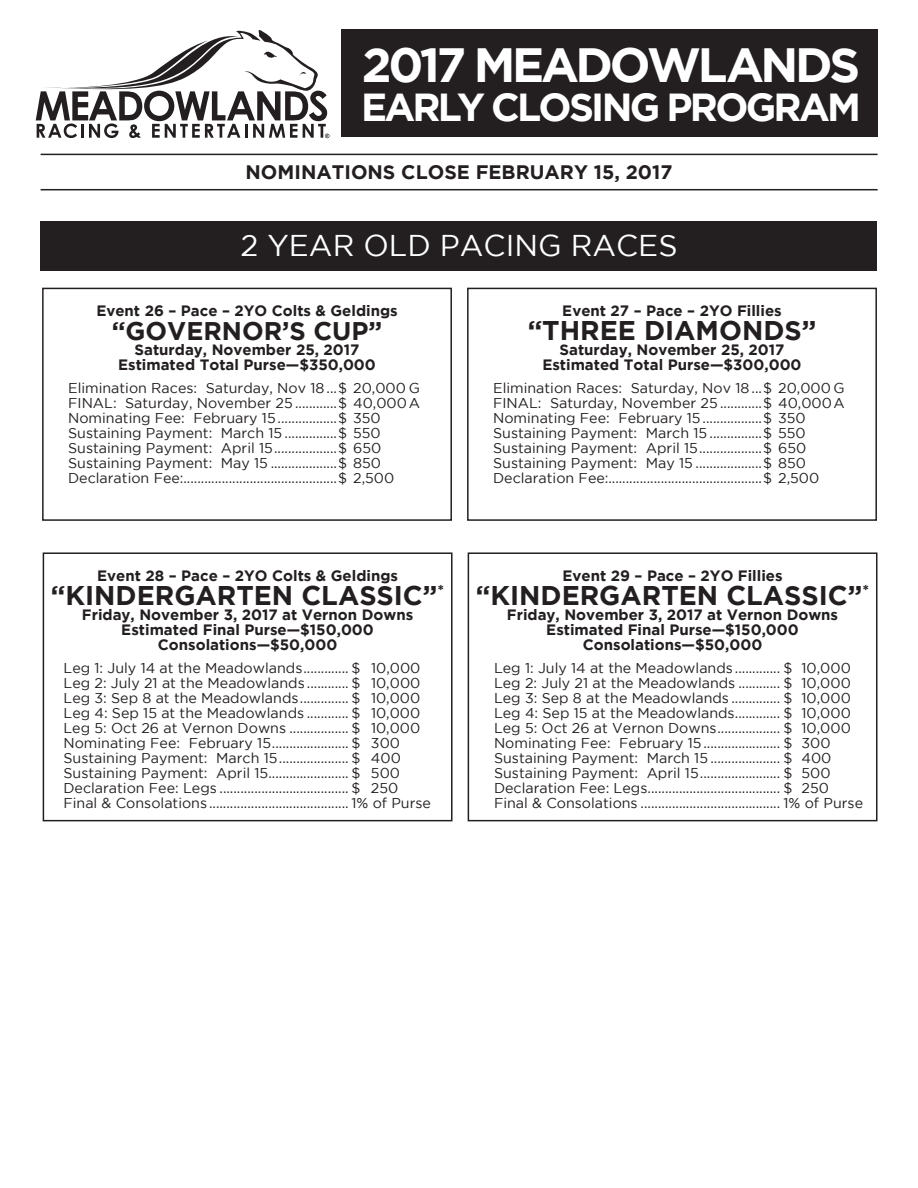
<style>
.page{position:relative;width:918px;height:1188px;background:#fff}
.page>*{position:absolute;margin:0;border:0;box-sizing:border-box;transform-origin:0 0}
.t1{font:700 48px "Gotham";letter-spacing:-.07em;color:#fff}
.t2{font:700 39px "Gotham";letter-spacing:-.07em;color:#fff}
.t3{font:30px "Gotham";color:#fff}
.t4{font:700 27px "Gotham";color:#231f20}
.t5{font:700 25.5px "Gotham";color:#231f20}
.t6{font:700 19.5px "Gotham";color:#231f20}
.t7{font:700 15px/15px "Gotham";color:#231f20;text-align:center}
.t8{font:14.25px/15px "Gotham";color:#231f20}
</style>
<div class="page">
<div style="left:40px;top:221px;width:838px;height:50px;background:#231f20"></div>
<div style="left:341px;top:29px;width:537px;height:108px;background:#231f20"></div>
<hr style="left:41px;top:189px;width:837px;height:1px;background:#231f20">
<hr style="left:41px;top:154px;width:837px;height:1px;background:#231f20">
<svg style="left:36px;top:30px;width:293px;height:108px"></svg>
<div style="left:42px;top:288px;width:410px;height:233px;border:2px solid #231f20"></div>
<div style="left:467px;top:288px;width:410px;height:233px;border:2px solid #231f20"></div>
<div style="left:43px;top:552px;width:410px;height:269px;border:2px solid #231f20"></div>
<div style="left:468px;top:552px;width:410px;height:269px;border:2px solid #231f20"></div>
<h1 class="t1" style="left:362px;top:37px;width:500px">2017 MEADOWLANDS</h1>
<h2 class="t2" style="left:361px;top:85px;width:502px">EARLY CLOSING PROGRAM</h2>
<h3 class="t6" style="left:246px;top:161px;width:428px">NOMINATIONS CLOSE FEBRUARY 15, 2017</h3>
<h3 class="t3" style="left:240px;top:229px;width:439px">2 YEAR OLD PACING RACES</h3>
<p class="t7" style="left:96px;top:303px;width:303px">Event 26 – Pace – 2YO Colts &amp; Geldings</p>
<h3 class="t5" style="left:112px;top:317px;width:272px">“GOVERNOR’S CUP”</h3>
<p class="t7" style="left:118px;top:342px;width:259px">Saturday, November 25, 2017<br>Estimated Total Purse—$350,000</p>
<p class="t8" style="left:68px;top:380px;width:353px">Elimination Races: Saturday, Nov 18...$ 20,000 G FINAL: Saturday, November 25 ............$ 40,000A Nominating Fee: February 15.................$ 350<br>Sustaining Payment: March 15 ...............$ 550<br>Sustaining Payment: April 15..................$ 650<br>Sustaining Payment: May 15 ...................$ 850<br>Declaration Fee:............................................$ 2,500</p>
<p class="t7" style="left:562px;top:303px;width:221px">Event 27 – Pace – 2YO Fillies</p>
<h3 class="t4" style="left:528px;top:315px;width:290px">“THREE DIAMONDS”</h3>
<p class="t7" style="left:542px;top:342px;width:261px">Saturday, November 25, 2017<br>Estimated Total Purse—$300,000</p>
<p class="t8" style="left:493px;top:380px;width:353px">Elimination Races: Saturday, Nov 18...$ 20,000 G FINAL: Saturday, November 25 ............$ 40,000A Nominating Fee: February 15.................$ 350<br>Sustaining Payment: March 15 ...............$ 550<br>Sustaining Payment: April 15..................$ 650<br>Sustaining Payment: May 15 ...................$ 850<br>Declaration Fee:............................................$ 2,500</p>
<p class="t7" style="left:97px;top:568px;width:302px">Event 28 – Pace – 2YO Colts &amp; Geldings</p>
<h3 class="t4" style="left:51px;top:580px;width:395px">“KINDERGARTEN CLASSIC”<sup>*</sup></h3>
<p class="t7" style="left:82px;top:607px;width:333px">Friday, November 3, 2017 at Vernon Downs<br>Estimated Final Purse—$150,000<br>Consolations—$50,000</p>
<p class="t8" style="left:63px;top:660px;width:369px">Leg 1: July 14 at the Meadowlands............. $ 10,000<br>Leg 2: July 21 at the Meadowlands ............ $ 10,000<br>Leg 3: Sep 8 at the Meadowlands.............. $ 10,000<br>Leg 4: Sep 15 at the Meadowlands ............ $ 10,000<br>Leg 5: Oct 26 at Vernon Downs ................. $ 10,000<br>Nominating Fee: February 15...................... $ 300<br>Sustaining Payment: March 15.................... $ 400<br>Sustaining Payment: April 15....................... $ 500<br>Declaration Fee: Legs ..................................... $ 250<br>Final &amp; Consolations ........................................ 1% of Purse</p>
<p class="t7" style="left:563px;top:568px;width:222px">Event 29 – Pace – 2YO Fillies</p>
<h3 class="t4" style="left:476px;top:580px;width:395px">“KINDERGARTEN CLASSIC”<sup>*</sup></h3>
<p class="t7" style="left:507px;top:607px;width:333px">Friday, November 3, 2017 at Vernon Downs<br>Estimated Final Purse—$150,000<br>Consolations—$50,000</p>
<p class="t8" style="left:494px;top:660px;width:371px">Leg 1: July 14 at the Meadowlands ............. $ 10,000<br>Leg 2: July 21 at the Meadowlands ............ $ 10,000<br>Leg 3: Sep 8 at the Meadowlands .............. $ 10,000<br>Leg 4: Sep 15 at the Meadowlands............. $ 10,000<br>Leg 5: Oct 26 at Vernon Downs.................. $ 10,000<br>Nominating Fee: February 15...................... $ 300<br>Sustaining Payment: March 15 .................... $ 400<br>Sustaining Payment: April 15....................... $ 500<br>Declaration Fee: Legs...................................... $ 250<br>Final &amp; Consolations ........................................ 1% of Purse</p>
</div>
